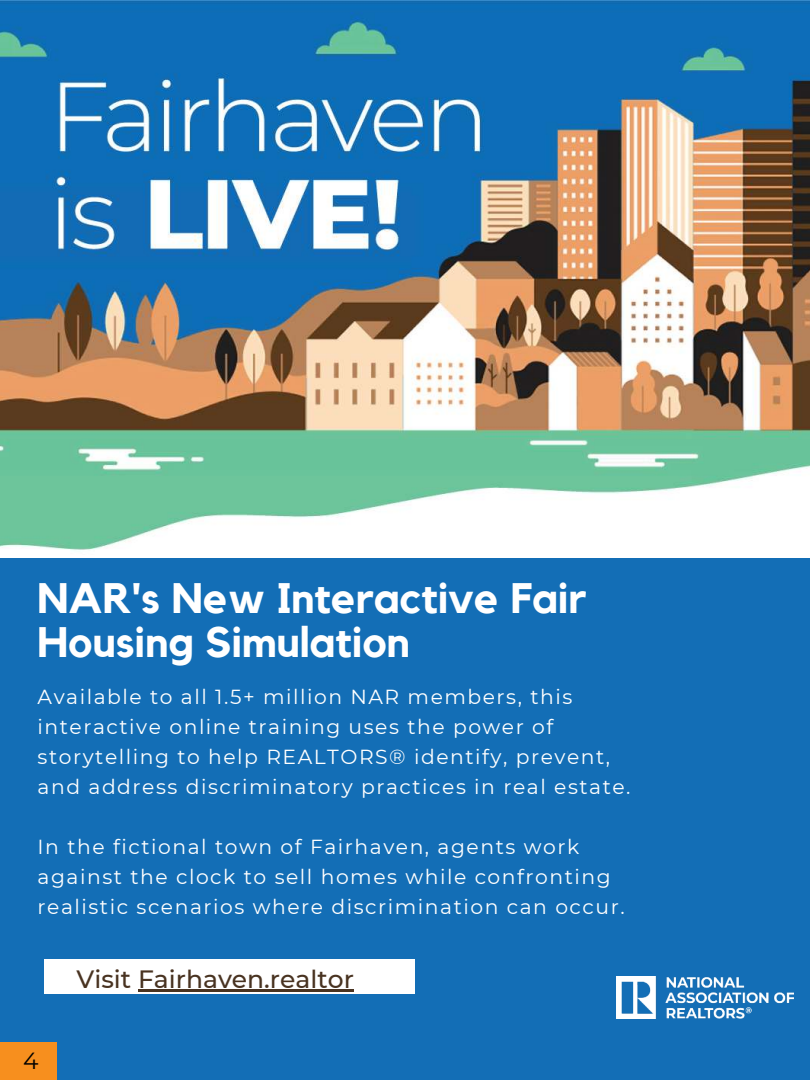
<style>
.page{position:relative;width:810px;height:1080px;background:#136eb6}
.page>*{position:absolute;margin:0;border:0;box-sizing:border-box;transform-origin:0 0}
.t1{font:700 42.5px/44.5px "Kollektif";color:#fff}
.t2{font:500 25px "Montserrat";color:#493321}
.t3{font:23.31px "Montserrat";color:#000}
.t4{font:20.31px/30px "Montserrat";letter-spacing:.075em;color:#fff}
</style>
<div class="page">
<img style="left:0;top:0;width:810px;height:557px">
<img style="left:617px;top:977px;width:176px;height:42px">
<div style="left:44px;top:959px;width:371px;height:35px;background:#fff"></div>
<hr style="left:138px;top:989px;width:216px;height:2px;background:#493321">
<div style="left:0;top:1042px;width:57px;height:38px;background:#f78f1e"></div>
<h1 class="t1" style="left:38px;top:576px;width:550px">NAR's New Interactive Fair<br>Housing Simulation</h1>
<p class="t4" style="left:38px;top:681px;width:594px">Available to all 1.5+ million NAR members, this interactive online training uses the power of storytelling to help REALTORS® identify, prevent, and address discriminatory practices in real estate.</p>
<p class="t4" style="left:38px;top:831px;width:589px">In the fictional town of Fairhaven, agents work against the clock to sell homes while confronting realistic scenarios where discrimination can occur.</p>
<p class="t3" style="left:23px;top:1045px;width:17px">4</p>
<p class="t2" style="left:77px;top:961px;width:279px">Visit Fairhaven.realtor</p>
</div>
